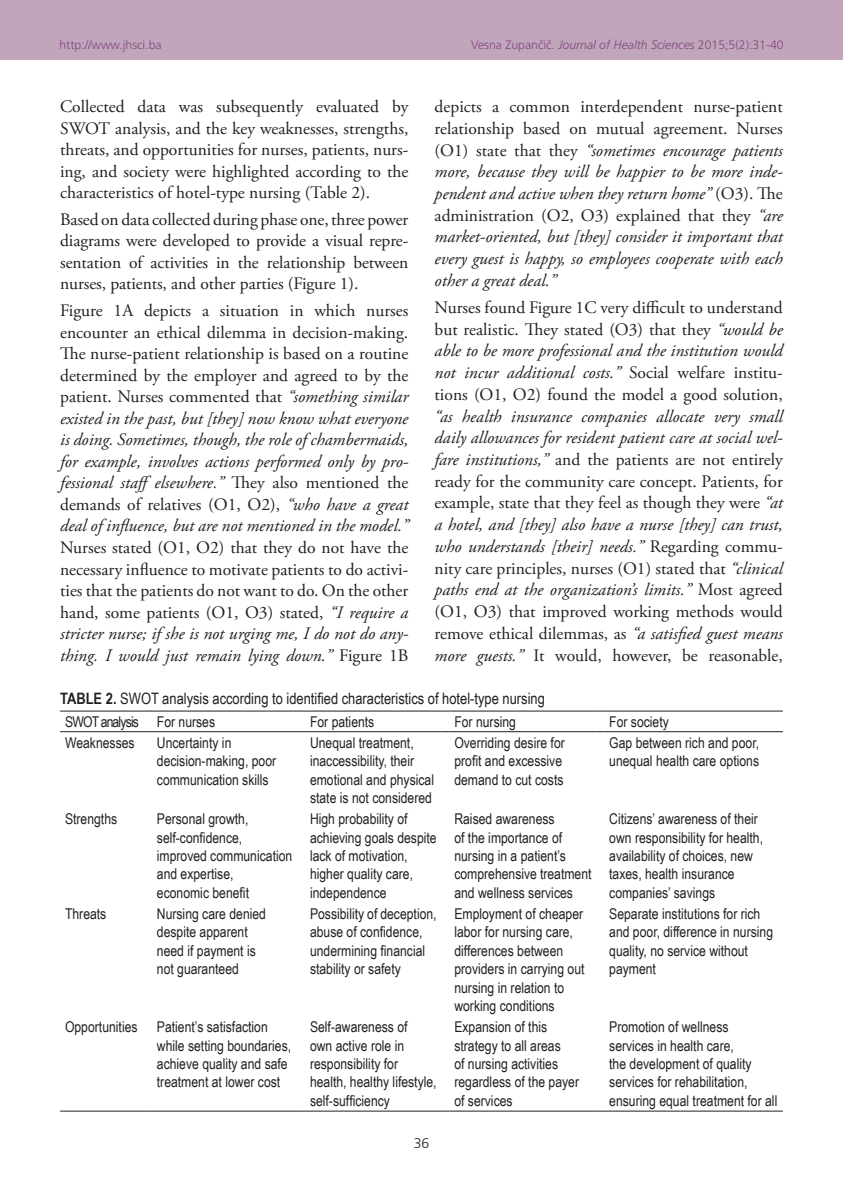
<style>
.page{position:relative;width:843px;height:1191px;background:#fff}
.page>*{position:absolute;margin:0;border:0;box-sizing:border-box;transform-origin:0 0}
.TX{font:17.5px/21.5px "Adobe Garamond Pro";color:#231f20;text-align:justify}
.TX-2{font:italic 17.5px/21.7px "Adobe Garamond Pro";color:#231f20;text-align:justify}
.TT{font:15.75px "Arial Narrow";color:#231f20}
.TB{font:14.88px/18.4px "Arial Narrow";color:#231f20}
.TBL{font:14.88px/18.4px "Arial Narrow";color:#231f20}
.TCH{font:14.88px "Arial Narrow";color:#231f20}
.TCH-2{font:14.88px "Arial Narrow";letter-spacing:-.055em;color:#231f20}
.t1{font:300 14px "Frutiger CE";color:#231f20}
.t2{font:300 12.25px "Frutiger CE";color:#82467e}
.s1{font-style:italic}
.s2{font-style:normal}
.s3{font-weight:700}
</style>
<div class="page">
<div style="left:0;top:0;width:843px;height:60px;background:#c0a5bb"></div>
<hr style="left:60px;top:1110px;width:84px;height:1px;background:#231f20">
<hr style="left:152px;top:1110px;width:145px;height:1px;background:#231f20">
<hr style="left:305px;top:1110px;width:137px;height:1px;background:#231f20">
<hr style="left:449px;top:1110px;width:147px;height:1px;background:#231f20">
<hr style="left:604px;top:1110px;width:179px;height:1px;background:#231f20">
<hr style="left:60px;top:710px;width:84px;height:1px;background:#231f20">
<hr style="left:152px;top:710px;width:145px;height:1px;background:#231f20">
<hr style="left:305px;top:710px;width:137px;height:1px;background:#231f20">
<hr style="left:449px;top:710px;width:147px;height:1px;background:#231f20">
<hr style="left:604px;top:710px;width:179px;height:1px;background:#231f20">
<hr style="left:60px;top:731px;width:84px;height:1px;background:#231f20">
<hr style="left:152px;top:731px;width:145px;height:1px;background:#231f20">
<hr style="left:305px;top:731px;width:137px;height:1px;background:#231f20">
<hr style="left:449px;top:731px;width:147px;height:1px;background:#231f20">
<hr style="left:604px;top:731px;width:179px;height:1px;background:#231f20">
<p class="t2" style="left:60px;top:37px;width:104px">http://www.jhsci.ba</p>
<p class="t2" style="left:471px;top:37px;width:314px">Vesna Zupančič. <span class="s1">Journal of Health Sciences</span> 2015;5(2):31-40</p>
<p class="TX" style="left:60px;top:96px;width:350px">Collected data was subsequently evaluated by SWOT analysis, and the key weaknesses, strengths, threats, and opportunities for nurses, patients, nurs&shy;ing, and society were highlighted according to the characteristics of hotel-type nursing (Table 2).</p>
<p class="TX" style="left:60px;top:209px;width:350px">Based on data collected during phase one, three power diagrams were developed to provide a visual repre&shy;sentation of activities in the relationship between nurses, patients, and other parties (Figure 1).</p>
<p class="TX" style="left:60px;top:300px;width:350px">Figure 1A depicts a situation in which nurses encounter an ethical dilemma in decision-making.<br>The nurse-patient relationship is based on a routine determined by the employer and agreed to by the patient. Nurses commented that <span class="s1">“something similar existed in the past, but [they] now know what everyone is doing. Sometimes, though, the role of chambermaids, for example, involves actions performed only by pro&shy;fessional staffelsewhere.”</span> They also mentioned the demands of relatives (O1, O2), <span class="s1">“who have a great deal of influence, but are not mentioned in the model.” </span>Nurses stated (O1, O2) that they do not have the necessary influence to motivate patients to do activi&shy;ties that the patients do not want to do. On the other hand, some patients (O1, O3) stated, <span class="s1">“I require a stricter nurse; if she is not urging me, I do not do any&shy;thing. I would just remain lying down.”</span> Figure 1B</p>
<p class="TX-2" style="left:435px;top:96px;width:350px"><span class="s2">depicts a common interdependent nurse-patient relationship based on mutual agreement. Nurses (O1) state that they</span> “sometimes encourage patients more, because they will be happier to be more inde&shy;pendent and active when they return home” <span class="s2">(O3). The administration (O2, O3) explained that they</span> “are market-oriented, but [they] consider it important that every guest is happy, so employees cooperate with each other a great deal.”</p>
<p class="TX" style="left:435px;top:297px;width:350px">Nurses found Figure 1C very difficult to understand but realistic. They stated (O3) that they <span class="s1">“would be able to be more professional and the institution would not incur additional costs.”</span> Social welfare institu&shy;tions (O1, O2) found the model a good solution, <span class="s1">“as health insurance companies allocate very small daily allowances for resident patient care at social wel&shy;fare institutions,”</span> and the patients are not entirely ready for the community care concept. Patients, for example, state that they feel as though they were <span class="s1">“at a hotel, and [they] also have a nurse [they] can trust, who understands [their] needs.”</span> Regarding commu&shy;nity care principles, nurses (O1) stated that <span class="s1">“clinical paths end at the organization’s limits.”</span> Most agreed (O1, O3) that improved working methods would remove ethical dilemmas, as <span class="s1">“a satisfied guest means more guests.”</span> It would, however, be reasonable,</p>
<p class="TT" style="left:60px;top:686px;width:486px"><span class="s3">TABLE 2.</span> SWOT analysis according to identified characteristics of hotel‑type nursing</p>
<p class="TCH-2" style="left:65px;top:710px;width:76px">SWOT analysis</p>
<p class="TCH" style="left:157px;top:710px;width:60px">For nurses</p>
<p class="TCH" style="left:310px;top:710px;width:66px">For patients</p>
<p class="TCH" style="left:454px;top:710px;width:63px">For nursing</p>
<p class="TCH" style="left:609px;top:710px;width:61px">For society</p>
<p class="TB" style="left:65px;top:733px;width:71px">Weaknesses</p>
<p class="TB" style="left:157px;top:733px;width:121px">Uncertainty in decision‑making, poor communication skills</p>
<p class="TB" style="left:310px;top:733px;width:126px">Unequal treatment, inaccessibility, their emotional and physical state is not considered</p>
<p class="TB" style="left:454px;top:733px;width:112px">Overriding desire for profit and excessive demand to cut costs</p>
<p class="TB" style="left:609px;top:733px;width:151px">Gap between rich and poor, unequal health care options</p>
<p class="TB" style="left:65px;top:809px;width:54px">Strengths</p>
<p class="TB" style="left:157px;top:809px;width:137px">Personal growth, self‑confidence, improved communication and expertise,<br>economic benefit</p>
<p class="TB" style="left:310px;top:809px;width:128px">High probability of achieving goals despite lack of motivation, higher quality care, independence</p>
<p class="TB" style="left:454px;top:809px;width:139px">Raised awareness<br>of the importance of nursing in a patient’s comprehensive treatment and wellness services</p>
<p class="TB" style="left:609px;top:809px;width:155px">Citizens’ awareness of their own responsibility for health, availability of choices, new taxes, health insurance companies’ savings</p>
<p class="TB" style="left:65px;top:904px;width:43px">Threats</p>
<p class="TB" style="left:157px;top:904px;width:111px">Nursing care denied despite apparent need if payment is not guaranteed</p>
<p class="TB" style="left:310px;top:904px;width:128px">Possibility of deception, abuse of confidence, undermining financial stability or safety</p>
<p class="TB" style="left:454px;top:904px;width:132px">Employment of cheaper labor for nursing care, differences between providers in carrying out nursing in relation to working conditions</p>
<p class="TB" style="left:609px;top:904px;width:165px">Separate institutions for rich and poor, difference in nursing quality, no service without payment</p>
<p class="TBL" style="left:65px;top:1017px;width:74px">Opportunities</p>
<p class="TBL" style="left:157px;top:1017px;width:136px">Patient’s satisfaction while setting boundaries, achieve quality and safe treatment at lower cost</p>
<p class="TBL" style="left:310px;top:1017px;width:128px">Self‑awareness of<br>own active role in responsibility for health, healthy lifestyle, self‑sufficiency</p>
<p class="TBL" style="left:454px;top:1017px;width:126px">Expansion of this strategy to all areas<br>of nursing activities regardless of the payer of services</p>
<p class="TBL" style="left:609px;top:1017px;width:170px">Promotion of wellness<br>services in health care,<br>the development of quality services for rehabilitation, ensuring equal treatment for all</p>
<p class="t1" style="left:414px;top:1134px;width:17px">36</p>
</div>
